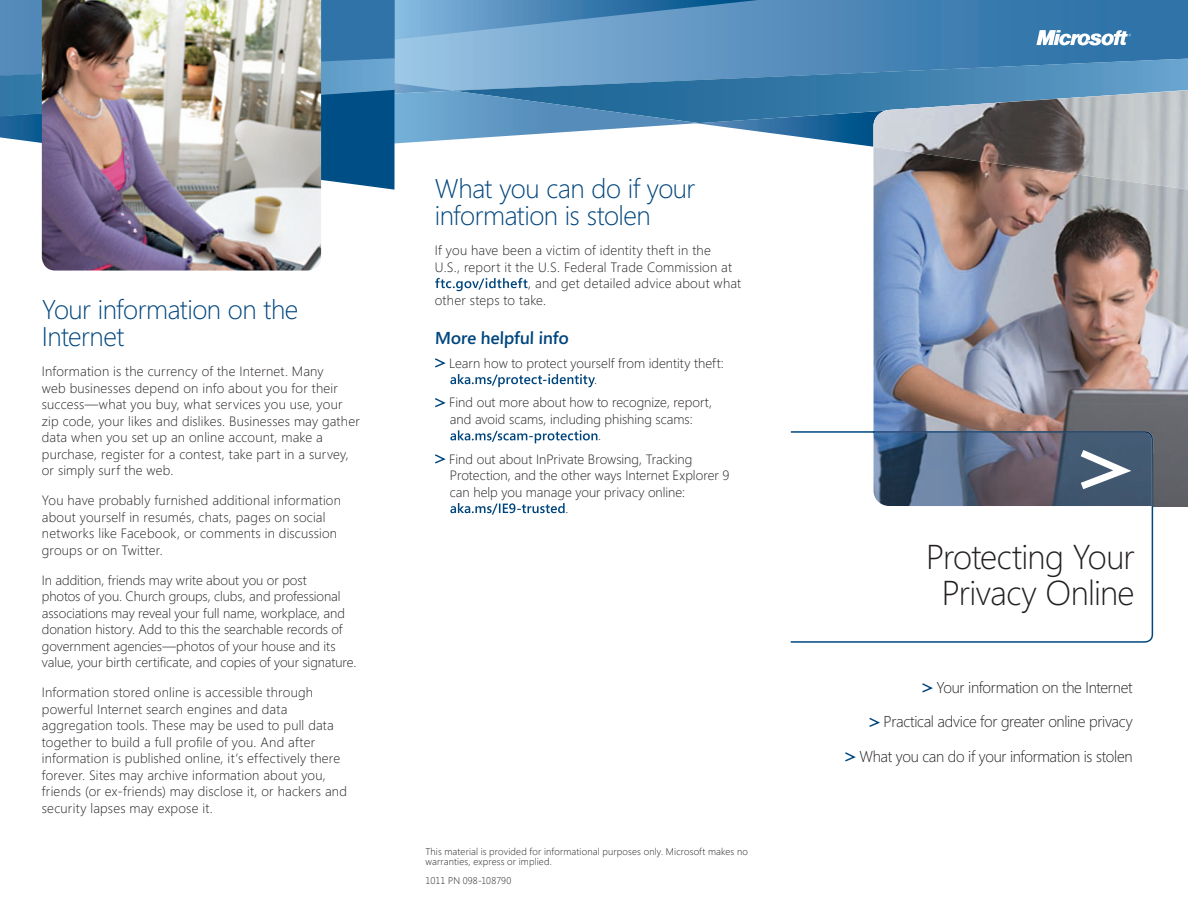
<style>
.page{position:relative;width:1188px;height:918px;background:#fff}
.page>*{position:absolute;margin:0;border:0;box-sizing:border-box;transform-origin:0 0}
.t1{font:300 34.5px/36px "Segoe";letter-spacing:-.02em;color:#231f20;text-align:center}
.t2{font:300 27px/27px "Segoe";letter-spacing:-.02em;color:#00467e}
.t3{font:600 17.25px "Segoe";color:#00467e}
.t4{font:300 15.75px/34.5px "Segoe";letter-spacing:-.02em;color:#231f20;text-align:right}
.t5{font:300 13.5px/16.5px "Segoe";letter-spacing:.01em;color:#231f20}
.t6{font:300 9.75px/10.5px "Segoe";letter-spacing:.015em;color:#231f20}
.s1{font-weight:600;color:#fff}
</style>
<div class="page">
<img style="left:42px;top:190px;width:279px;height:81px">
<svg style="left:922px;top:683px;width:11px;height:10px"></svg>
<svg style="left:869px;top:717px;width:11px;height:10px"></svg>
<svg style="left:845px;top:752px;width:11px;height:10px"></svg>
<svg style="left:435px;top:358px;width:11px;height:10px"></svg>
<svg style="left:435px;top:398px;width:11px;height:10px"></svg>
<svg style="left:435px;top:454px;width:11px;height:10px"></svg>
<img style="left:1153px;top:506px;width:35px;height:1px">
<img style="left:874px;top:190px;width:314px;height:264px">
<div style="left:1154px;top:454px;width:34px;height:52px;background:#606267"></div>
<svg style="left:0;top:0;width:1188px;height:190px"></svg>
<img style="left:874px;top:90px;width:314px;height:100px">
<svg style="left:791px;top:431px;width:362px;height:212px"></svg>
<img style="left:874px;top:431px;width:279px;height:13px">
<svg style="left:874px;top:444px;width:280px;height:63px;background:#59667b"></svg>
<h2 class="t2" style="left:42px;top:296px;width:258px">Your information on the<br>Internet</h2>
<p class="t5" style="left:42px;top:363px;width:319px">Information is the currency of the Internet. Many<br>web businesses depend on info about you for their success—what you buy, what services you use, your zip code, your likes and dislikes. Businesses may gather data when you set up an online account, make a purchase, register for a contest, take part in a survey, or simply surf the web.</p>
<p class="t5" style="left:42px;top:492px;width:301px">You have probably furnished additional information about yourself in resumés, chats, pages on social networks like Facebook, or comments in discussion groups or on Twitter.</p>
<p class="t5" style="left:42px;top:572px;width:316px">In addition, friends may write about you or post<br>photos of you. Church groups, clubs, and professional associations may reveal your full name, workplace, and donation history. Add to this the searchable records of government agencies—photos of your house and its value, your birth certificate, and copies of your signature.</p>
<p class="t5" style="left:42px;top:684px;width:307px">Information stored online is accessible through powerful Internet search engines and data aggregation tools. These may be used to pull data together to build a full profile of you. And after information is published online, it’s effectively there forever. Sites may archive information about you, friends (or ex-friends) may disclose it, or hackers and security lapses may expose it.</p>
<h2 class="t2" style="left:435px;top:174px;width:262px">What you can do if your information is stolen</h2>
<p class="t5" style="left:435px;top:242px;width:308px">If you have been a victim of identity theft in the<br>U.S., report it the U.S. Federal Trade Commission at <span class="s1">ftc.gov/idtheft</span>, and get detailed advice about what other steps to take.</p>
<p class="t3" style="left:435px;top:326px;width:136px">More helpful info</p>
<p class="t5" style="left:449px;top:354px;width:276px">Learn how to protect yourself from identity theft: <span class="s1">aka.ms/protect-identity</span>.</p>
<p class="t5" style="left:449px;top:394px;width:264px">Find out more about how to recognize, report, and avoid scams, including phishing scams: <span class="s1">aka.ms/scam-protection</span>.</p>
<p class="t5" style="left:449px;top:450px;width:282px">Find out about InPrivate Browsing, Tracking Protection, and the other ways Internet Explorer 9 can help you manage your privacy online: <span class="s1">aka.ms/IE9-trusted</span>.</p>
<p class="t6" style="left:425px;top:846px;width:324px">This material is provided for informational purposes only. Microsoft makes no warranties, express or implied.</p>
<p class="t6" style="left:425px;top:875px;width:88px">1011 PN 098-108790</p>
<h1 class="t1" style="left:926px;top:538px;width:210px">Protecting Your<br>Privacy Online</h1>
<p class="t4" style="left:859px;top:669px;width:275px">Your information on the Internet<br>Practical advice for greater online privacy<br>What you can do if your information is stolen</p>
</div>
